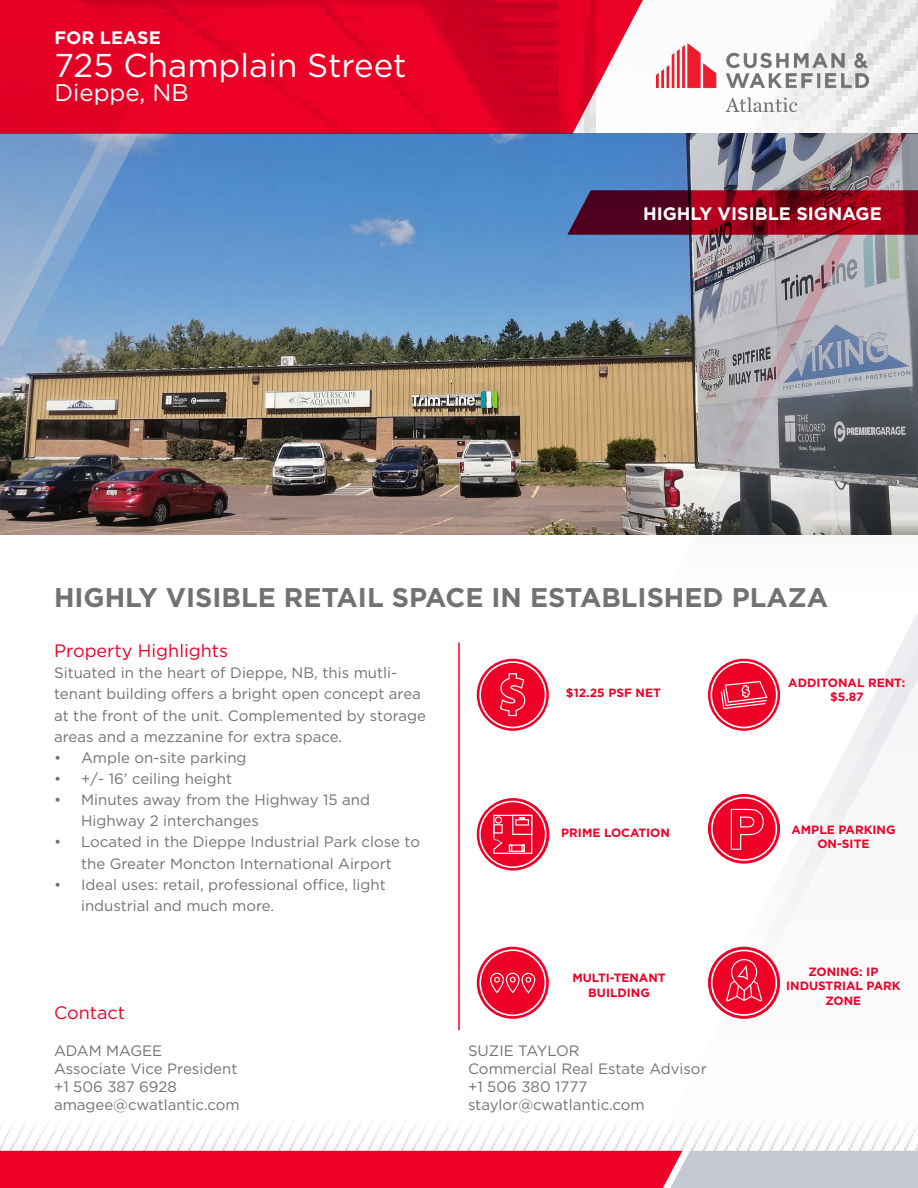
<style>
.page{position:relative;width:918px;height:1188px;background:#fff}
.page>*{position:absolute;margin:0;border:0;box-sizing:border-box;transform-origin:0 0}
.t1{font:33px "Gotham";color:#fff}
.t2{font:700 27px "Gotham";color:#717271}
.t3{font:24px "Gotham";color:#fff}
.t4{font:700 18px "Gotham";color:#fff}
.t5{font:18px "Gotham";color:#ef0027}
.t6{font:15px/21.1px "Gotham";color:#717271}
.t7{font:700 12px/14.4px "Gotham";color:#ef0027;text-align:center}
</style>
<div class="page">
<svg style="left:477px;top:659px;width:72px;height:72px"></svg>
<svg style="left:479px;top:661px;width:67px;height:67px"></svg>
<img style="left:0;top:1123px;width:601px;height:28px">
<svg style="left:601px;top:683px;width:317px;height:468px"></svg>
<img style="left:643px;top:0;width:275px;height:134px">
<img style="left:657px;top:44px;width:211px;height:68px">
<img style="left:0;top:134px;width:654px;height:401px">
<svg style="left:138px;top:134px;width:50px;height:212px"></svg>
<svg style="left:0;top:0;width:643px;height:134px;fill:#e90026"></svg>
<svg style="left:0;top:1151px;width:918px;height:37px"></svg>
<img style="left:654px;top:134px;width:264px;height:401px">
<img style="left:702px;top:134px;width:205px;height:363px">
<svg style="left:567px;top:190px;width:351px;height:45px"></svg>
<svg style="left:0;top:134px;width:138px;height:268px"></svg>
<svg style="left:711px;top:614px;width:207px;height:390px"></svg>
<hr style="left:458px;top:643px;width:2px;height:387px;background:#ef0027">
<svg style="left:708px;top:794px;width:72px;height:70px"></svg>
<svg style="left:711px;top:797px;width:66px;height:64px"></svg>
<svg style="left:477px;top:947px;width:72px;height:72px"></svg>
<svg style="left:479px;top:949px;width:67px;height:67px"></svg>
<svg style="left:708px;top:947px;width:72px;height:72px"></svg>
<svg style="left:711px;top:950px;width:66px;height:66px"></svg>
<div style="left:477px;top:798px;width:72px;height:72px;background:#ef0027;border-radius:50%"></div>
<svg style="left:479px;top:801px;width:68px;height:67px"></svg>
<svg style="left:708px;top:659px;width:72px;height:72px"></svg>
<svg style="left:710px;top:661px;width:68px;height:67px"></svg>
<p class="t4" style="left:54px;top:26px;width:108px">FOR LEASE</p>
<p class="t1" style="left:54px;top:45px;width:354px">725 Champlain Street</p>
<p class="t3" style="left:54px;top:78px;width:136px">Dieppe, NB</p>
<p class="t4" style="left:643px;top:201px;width:240px">HIGHLY VISIBLE SIGNAGE</p>
<p class="t2" style="left:54px;top:579px;width:776px">HIGHLY VISIBLE RETAIL SPACE IN ESTABLISHED PLAZA</p>
<p class="t5" style="left:54px;top:639px;width:175px">Property Highlights</p>
<p class="t6" style="left:54px;top:662px;width:373px">Situated in the heart of Dieppe, NB, this mutli&shy;tenant building offers a bright open concept area at the front of the unit. Complemented by storage areas and a mezzanine for extra space.</p>
<p class="t6" style="left:54px;top:747px;width:194px">• Ample on-site parking</p>
<p class="t6" style="left:54px;top:768px;width:179px">• +/- 16’ ceiling height</p>
<p class="t6" style="left:81px;top:789px;width:290px;text-indent:-27px">• Minutes away from the Highway 15 and<br>Highway 2 interchanges</p>
<p class="t6" style="left:54px;top:831px;width:367px;text-align:center">• Located in the Dieppe Industrial Park close to the Greater Moncton International Airport</p>
<p class="t6" style="left:81px;top:874px;width:306px;text-indent:-27px">• Ideal uses: retail, professional office, light industrial and much more.</p>
<p class="t5" style="left:54px;top:1001px;width:73px">Contact</p>
<p class="t6" style="left:54px;top:1040px;width:110px">ADAM MAGEE</p>
<p class="t6" style="left:54px;top:1058px;width:185px">Associate Vice President</p>
<p class="t6" style="left:54px;top:1076px;width:124px">+1 506 387 6928</p>
<p class="t6" style="left:54px;top:1094px;width:187px">amagee@cwatlantic.com</p>
<p class="t7" style="left:566px;top:686px;width:96px">$12.25 PSF NET</p>
<p class="t7" style="left:788px;top:675px;width:119px">ADDITONAL RENT: $5.87</p>
<p class="t7" style="left:561px;top:825px;width:110px">PRIME LOCATION</p>
<p class="t7" style="left:791px;top:822px;width:105px">AMPLE PARKING<br>ON-SITE</p>
<p class="t7" style="left:572px;top:971px;width:95px">MULTI-TENANT<br>BUILDING</p>
<p class="t6" style="left:468px;top:1040px;width:113px">SUZIE TAYLOR</p>
<p class="t6" style="left:468px;top:1058px;width:240px">Commercial Real Estate Advisor</p>
<p class="t6" style="left:468px;top:1076px;width:121px">+1 506 380 1777</p>
<p class="t6" style="left:468px;top:1094px;width:178px">staylor@cwatlantic.com</p>
<p class="t7" style="left:786px;top:965px;width:116px">ZONING: IP<br>INDUSTRIAL PARK<br>ZONE</p>
</div>
